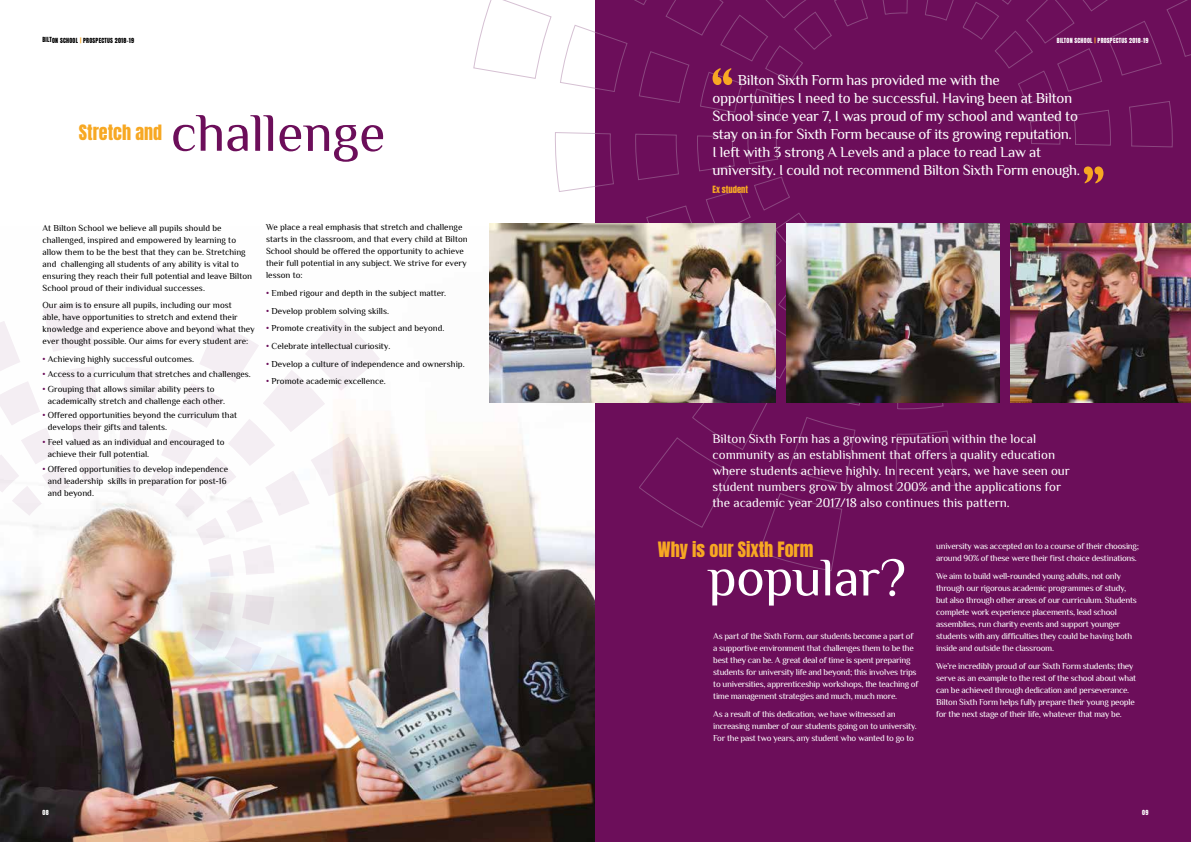
<style>
.page{position:relative;width:1191px;height:842px;background:#fff}
.page>*{position:absolute;margin:0;border:0;box-sizing:border-box;transform-origin:0 0}
.t1{font:54px "Philosopher";letter-spacing:-.005em;color:#6c0e5a}
.t2{font:54px "Philosopher";letter-spacing:-.01em;color:#fff}
.t3{font:18px "Anton";letter-spacing:-.005em;color:#f7a823}
.t4{font:15px/18px "Philosopher";letter-spacing:-.02em;color:#fff}
.t5{font:13px/16px "Philosopher";color:#fff}
.t6{font:9px/12px "Philosopher";color:#000}
.t7{font:9px/12px "Philosopher";letter-spacing:-.03em;color:#fff}
.t8{font:8.5px "Anton";color:#f7a823}
.t9{font:6px "Anton";letter-spacing:.035em;color:#fff}
.t10{font:6px "Anton";letter-spacing:.035em;color:#000}
.s1{color:#f7a823}
.s2{color:#6c0e5a}
</style>
<div class="page">
<img style="left:0;top:227px;width:595px;height:615px">
<svg style="left:37px;top:813px;width:51px;height:29px"></svg>
<svg style="left:0;top:302px;width:101px;height:214px"></svg>
<svg style="left:116px;top:316px;width:264px;height:261px"></svg>
<img style="left:114px;top:592px;width:194px;height:250px">
<svg style="left:0;top:670px;width:99px;height:129px;background:#2a2224"></svg>
<div style="left:595px;top:0;width:596px;height:842px;background:#6c0e5a"></div>
<svg style="left:897px;top:403px;width:47px;height:7px"></svg>
<svg style="left:473px;top:0;width:79px;height:79px"></svg>
<svg style="left:882px;top:0;width:26px;height:15px"></svg>
<svg style="left:925px;top:0;width:29px;height:21px"></svg>
<svg style="left:895px;top:430px;width:61px;height:60px"></svg>
<svg style="left:554px;top:132px;width:329px;height:440px"></svg>
<svg style="left:963px;top:0;width:228px;height:148px"></svg>
<svg style="left:1083px;top:166px;width:20px;height:17px"></svg>
<svg style="left:560px;top:0;width:308px;height:120px"></svg>
<img style="left:490px;top:224px;width:285px;height:179px">
<img style="left:787px;top:224px;width:212px;height:179px">
<img style="left:1010px;top:224px;width:181px;height:179px">
<p class="t10" style="left:43px;top:37px;width:93px">BILTON SCHOOL <span class="s1">|</span> PROSPECTUS 2018-19</p>
<p class="t9" style="left:1057px;top:37px;width:93px">BILTON SCHOOL <span class="s1">|</span> PROSPECTUS 2018-19</p>
<h2 class="t3" style="left:79px;top:124px;width:85px">Stretch and</h2>
<h1 class="t1" style="left:171px;top:98px;width:216px">challenge</h1>
<p class="t6" style="left:43px;top:222px;width:211px">At Bilton School we believe all pupils should be challenged, inspired and empowered by learning to allow them to be the best that they can be. Stretching and challenging all students of any ability is vital to ensuring they reach their full potential and leave Bilton School proud of their individual successes.</p>
<p class="t6" style="left:43px;top:299px;width:214px">Our aim is to ensure all pupils, including our most<br>able, have opportunities to stretch and extend their knowledge and experience above and beyond what they ever thought possible. Our aims for every student are:</p>
<p class="t6" style="left:43px;top:353px;width:153px"><span class="s2">•</span> Achieving highly successful outcomes.</p>
<p class="t6" style="left:43px;top:368px;width:210px"><span class="s2">•</span> Access to a curriculum that stretches and challenges.</p>
<p class="t6" style="left:48px;top:383px;width:179px;text-indent:-5px"><span class="s2">•</span> Grouping that allows similar ability peers to academically stretch and challenge each other.</p>
<p class="t6" style="left:48px;top:409px;width:191px;text-indent:-5px"><span class="s2">•</span> Offered opportunities beyond the curriculum that develops their gifts and talents.</p>
<p class="t6" style="left:48px;top:436px;width:178px;text-indent:-5px"><span class="s2">•</span> Feel valued as an individual and encouraged to achieve their full potential.</p>
<p class="t6" style="left:48px;top:463px;width:182px;text-indent:-5px"><span class="s2">•</span> Offered opportunities to develop independence and leadership skills in preparation for post-16 and beyond.</p>
<p class="t6" style="left:266px;top:222px;width:203px">We place a real emphasis that stretch and challenge starts in the classroom, and that every child at Bilton School should be offered the opportunity to achieve their full potential in any subject. We strive for every lesson to:</p>
<p class="t6" style="left:266px;top:287px;width:182px"><span class="s2">•</span> Embed rigour and depth in the subject matter.</p>
<p class="t6" style="left:266px;top:305px;width:124px"><span class="s2">•</span> Develop problem solving skills.</p>
<p class="t6" style="left:266px;top:323px;width:180px"><span class="s2">•</span> Promote creativity in the subject and beyond.</p>
<p class="t6" style="left:266px;top:340px;width:126px"><span class="s2">•</span> Celebrate intellectual curiosity.</p>
<p class="t6" style="left:266px;top:358px;width:200px"><span class="s2">•</span> Develop a culture of independence and ownership.</p>
<p class="t6" style="left:266px;top:376px;width:121px"><span class="s2">•</span> Promote academic excellence.</p>
<p class="t9" style="left:43px;top:809px;width:8px">08</p>
<p class="t4" style="left:712px;top:71px;width:369px;text-indent:25px">Bilton Sixth Form has provided me with the opportunities I need to be successful. Having been at Bilton School since year 7, I was proud of my school and wanted to stay on in for Sixth Form because of its growing reputation.<br>I left with 3 strong A Levels and a place to read Law at university. I could not recommend Bilton Sixth Form enough.</p>
<p class="t8" style="left:712px;top:185px;width:37px">Ex student</p>
<p class="t5" style="left:712px;top:431px;width:359px">Bilton Sixth Form has a growing reputation within the local community as an establishment that offers a quality education where students achieve highly. In recent years, we have seen our student numbers grow by almost 200% and the applications for the academic year 2017/18 also continues this pattern.</p>
<h2 class="t3" style="left:658px;top:540px;width:157px">Why is our Sixth Form</h2>
<h1 class="t2" style="left:707px;top:543px;width:200px">popular?</h1>
<p class="t7" style="left:713px;top:630px;width:207px">As part of the Sixth Form, our students become a part of a supportive environment that challenges them to be the best they can be. A great deal of time is spent preparing students for university life and beyond; this involves trips to universities, apprenticeship workshops, the teaching of time management strategies and much, much more.</p>
<p class="t7" style="left:713px;top:708px;width:205px">As a result of this dedication, we have witnessed an increasing number of our students going on to university.<br>For the past two years, any student who wanted to go to</p>
<p class="t7" style="left:936px;top:540px;width:204px">university was accepted on to a course of their choosing; around 90% of these were their first choice destinations.</p>
<p class="t7" style="left:936px;top:570px;width:202px">We aim to build well-rounded young adults, not only through our rigorous academic programmes of study, but also through other areas of our curriculum. Students complete work experience placements, lead school assemblies, run charity events and support younger students with any difficulties they could be having both inside and outside the classroom.</p>
<p class="t7" style="left:936px;top:660px;width:202px">We’re incredibly proud of our Sixth Form students; they serve as an example to the rest of the school about what can be achieved through dedication and perseverance.<br>Bilton Sixth Form helps fully prepare their young people for the next stage of their life, whatever that may be.</p>
<p class="t9" style="left:1142px;top:809px;width:8px">09</p>
</div>
